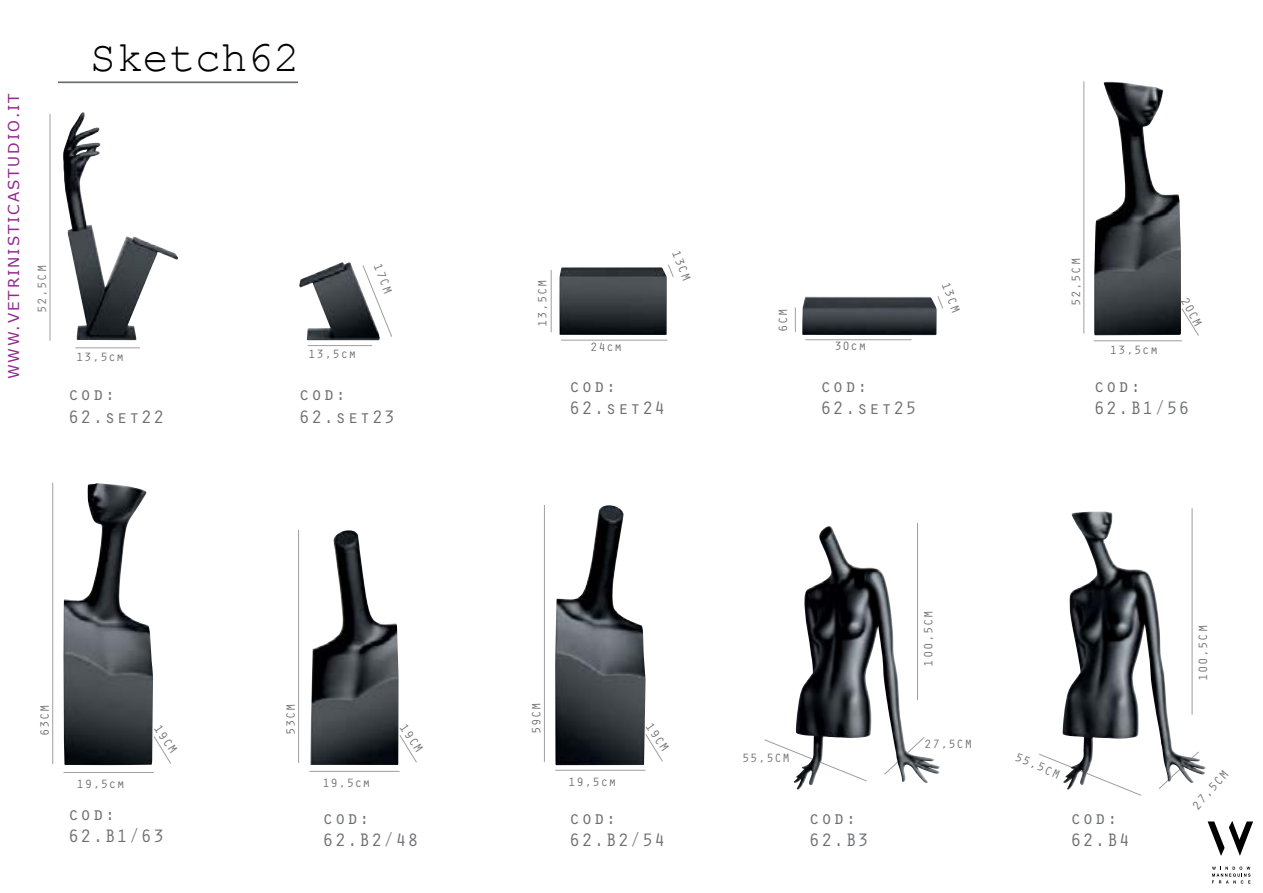
<style>
.page{position:relative;width:1263px;height:893px;background:#fff}
.page>*{position:absolute;margin:0;border:0;box-sizing:border-box;transform-origin:0 0}
.t1{font:43.65px "Courier New";color:#000}
.t2{font:18.6px/22.4px "Orator Std";letter-spacing:.05em;color:#6d6e71}
.t3{font:15px "Verdana";letter-spacing:.13em;color:#92278f}
.t4{font:12.45px "Orator Std";letter-spacing:.05em;color:#6d6e71}
</style>
<div class="page">
<hr style="left:58px;top:81px;width:240px;height:2px;background:#6d6e71">
<img style="left:63px;top:112px;width:115px;height:228px">
<img style="left:299px;top:262px;width:81px;height:78px">
<img style="left:559px;top:267px;width:108px;height:68px">
<img style="left:802px;top:297px;width:135px;height:38px">
<img style="left:1094px;top:82px;width:87px;height:253px">
<hr style="left:75px;top:347px;width:65px;height:1px;background:#9e9ea1">
<hr style="left:50px;top:114px;width:1px;height:227px;background:#9e9ea1">
<hr style="left:308px;top:345px;width:64px;height:1px;background:#9e9ea1">
<svg style="left:362px;top:265px;width:30px;height:73px"></svg>
<hr style="left:561px;top:340px;width:106px;height:1px;background:#9e9ea1">
<hr style="left:551px;top:270px;width:1px;height:62px;background:#9e9ea1">
<svg style="left:668px;top:264px;width:6px;height:13px"></svg>
<hr style="left:805px;top:339px;width:106px;height:1px;background:#9e9ea1">
<svg style="left:795px;top:307px;width:1px;height:25px"></svg>
<svg style="left:937px;top:296px;width:6px;height:13px"></svg>
<hr style="left:1094px;top:340px;width:88px;height:1px;background:#9e9ea1">
<hr style="left:1083px;top:81px;width:1px;height:253px;background:#9e9ea1">
<svg style="left:1181px;top:308px;width:18px;height:28px"></svg>
<img style="left:63px;top:483px;width:90px;height:282px">
<img style="left:311px;top:530px;width:88px;height:235px">
<img style="left:555px;top:505px;width:91px;height:260px">
<hr style="left:64px;top:772px;width:90px;height:1px;background:#9e9ea1">
<hr style="left:52px;top:483px;width:1px;height:281px;background:#9e9ea1">
<svg style="left:154px;top:736px;width:17px;height:28px"></svg>
<hr style="left:309px;top:771px;width:91px;height:1px;background:#9e9ea1">
<hr style="left:298px;top:530px;width:1px;height:233px;background:#9e9ea1">
<svg style="left:399px;top:735px;width:18px;height:28px"></svg>
<hr style="left:555px;top:770px;width:90px;height:1px;background:#9e9ea1">
<hr style="left:544px;top:505px;width:1px;height:257px;background:#9e9ea1">
<svg style="left:645px;top:733px;width:18px;height:29px"></svg>
<svg style="left:764px;top:739px;width:29px;height:13px"></svg>
<hr style="left:917px;top:523px;width:1px;height:177px;background:#9e9ea1">
<img style="left:793px;top:526px;width:147px;height:264px">
<svg style="left:1039px;top:753px;width:102px;height:43px"></svg>
<hr style="left:1192px;top:508px;width:1px;height:206px;background:#9e9ea1">
<img style="left:1062px;top:511px;width:144px;height:279px">
<svg style="left:1207px;top:821px;width:46px;height:35px"></svg>
<svg style="left:1212px;top:867px;width:38px;height:17px"></svg>
<p class="t3" style="left:4px;top:379px;width:287px;rotate:-90deg">WWW.VETRINISTICASTUDIO.IT</p>
<p class="t4" style="left:33px;top:313px;width:49px;rotate:-90deg">52,5CM</p>
<h1 class="t1" style="left:90px;top:31px;width:211px">Sketch62</h1>
<p class="t4" style="left:76px;top:348px;width:49px">13,5cm</p>
<p class="t4" style="left:386px;top:260px;width:33px;rotate:69deg">17CM</p>
<p class="t4" style="left:308px;top:345px;width:49px">13,5cm</p>
<p class="t4" style="left:534px;top:327px;width:49px;rotate:-90deg">13,5CM</p>
<p class="t4" style="left:590px;top:338px;width:33px">24cm</p>
<p class="t4" style="left:684px;top:248px;width:33px;rotate:69deg">13CM</p>
<p class="t4" style="left:774px;top:332px;width:25px;rotate:-90deg">6CM</p>
<p class="t4" style="left:834px;top:337px;width:33px">30cm</p>
<p class="t4" style="left:954px;top:279px;width:33px;rotate:69deg">13CM</p>
<p class="t4" style="left:1067px;top:306px;width:49px;rotate:-90deg">52,5CM</p>
<p class="t4" style="left:1110px;top:340px;width:49px">13,5cm</p>
<p class="t4" style="left:1192px;top:293px;width:33px;rotate:62deg">20CM</p>
<h2 class="t2" style="left:68px;top:382px;width:98px">cod:<br>62.set22</h2>
<h2 class="t2" style="left:299px;top:382px;width:98px">cod:<br>62.set23</h2>
<h2 class="t2" style="left:569px;top:373px;width:98px">cod:<br>62.set24</h2>
<h2 class="t2" style="left:1094px;top:373px;width:98px">cod:<br>62.B1/56</h2>
<h2 class="t2" style="left:820px;top:373px;width:98px">cod:<br>62.set25</h2>
<p class="t4" style="left:36px;top:736px;width:33px;rotate:-90deg">63CM</p>
<p class="t4" style="left:77px;top:775px;width:49px">19,5cm</p>
<p class="t4" style="left:164px;top:721px;width:33px;rotate:56deg">19CM</p>
<p class="t4" style="left:282px;top:735px;width:33px;rotate:-90deg">53CM</p>
<p class="t4" style="left:322px;top:774px;width:49px">19,5cm</p>
<p class="t4" style="left:410px;top:720px;width:33px;rotate:56deg">19CM</p>
<p class="t4" style="left:527px;top:734px;width:33px;rotate:-90deg">59CM</p>
<p class="t4" style="left:568px;top:772px;width:49px">19,5cm</p>
<p class="t4" style="left:656px;top:719px;width:33px;rotate:56deg">19CM</p>
<p class="t4" style="left:742px;top:749px;width:49px">55,5CM</p>
<p class="t4" style="left:919px;top:667px;width:57px;rotate:-90deg">100,5CM</p>
<p class="t4" style="left:924px;top:735px;width:49px">27,5CM</p>
<p class="t4" style="left:1019px;top:748px;width:49px;rotate:24deg">55,5CM</p>
<h2 class="t2" style="left:68px;top:801px;width:98px">cod:<br>62.B1/63</h2>
<h2 class="t2" style="left:323px;top:805px;width:98px">cod:<br>62.B2/48</h2>
<h2 class="t2" style="left:569px;top:805px;width:98px">cod:<br>62.B2/54</h2>
<h2 class="t2" style="left:809px;top:805px;width:61px">cod:<br>62.B3</h2>
<h2 class="t2" style="left:1070px;top:805px;width:61px">cod:<br>62.B4</h2>
<p class="t4" style="left:1194px;top:681px;width:57px;rotate:-90deg">100,5CM</p>
<p class="t4" style="left:1188px;top:802px;width:49px;rotate:-48deg">27,5CM</p>
</div>
